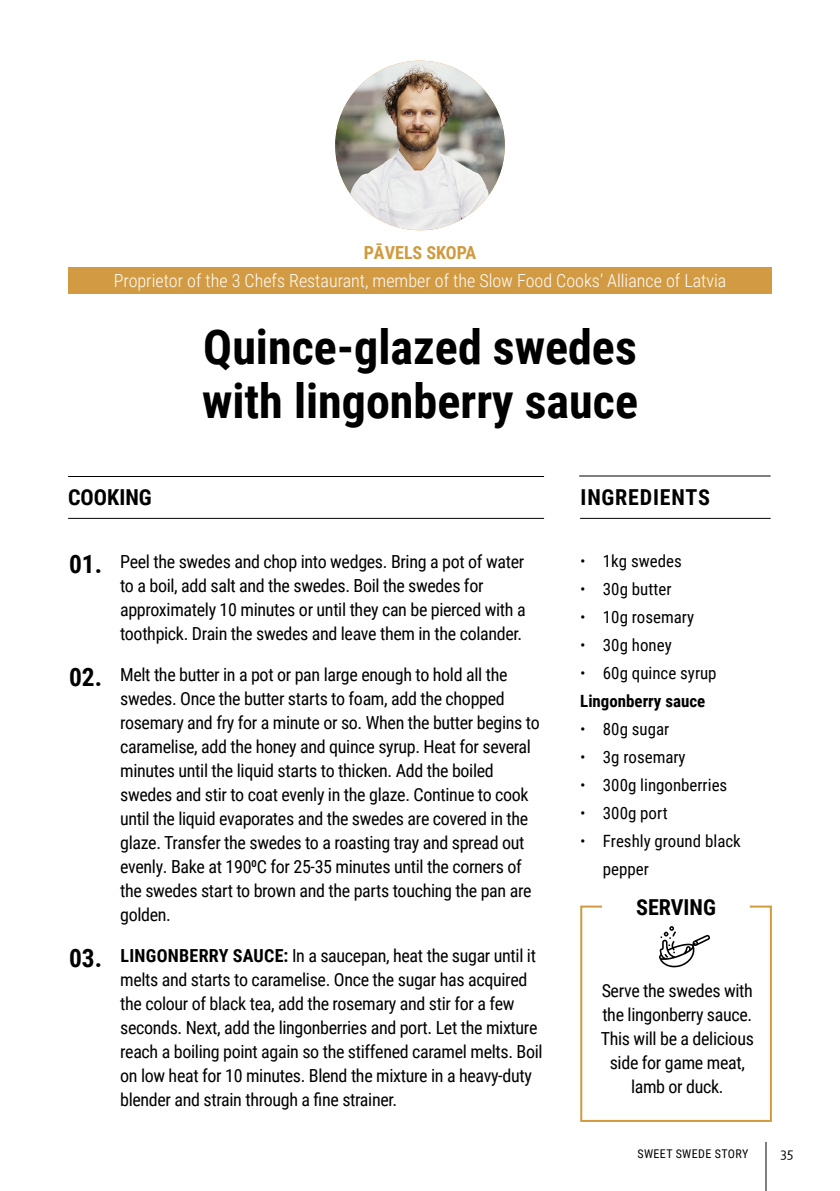
<style>
.page{position:relative;width:840px;height:1191px;background:#fff}
.page>*{position:absolute;margin:0;border:0;box-sizing:border-box;transform-origin:0 0}
.t1{font:700 48px/54px "Roboto Condensed";color:#000}
.t2{font:700 25.4px "Roboto Condensed";color:#000}
.t3{font:700 22px "Roboto Condensed";color:#000}
.t4{font:700 22px "Roboto Condensed";letter-spacing:.035em;color:#000}
.t5{font:18px/24px "Roboto Condensed";letter-spacing:-.02em;color:#000}
.t6{font:300 18px "Roboto Condensed";color:#fff}
.t7{font:700 18px "Roboto Condensed";color:#cf9b3e}
.t8{font:17px/28px "Roboto Condensed";color:#000}
.t9{font:700 17px/28px "Roboto Condensed";color:#000}
.t10{font:14px "Corbel";color:#000}
.t11{font:12px "Roboto Condensed";letter-spacing:.035em;color:#000}
.s1{font-weight:700}
.s2{font-weight:300}
.s3{font-weight:400}
</style>
<div class="page">
<hr style="left:765px;top:1142px;width:1px;height:49px;background:#000101">
<hr style="left:68px;top:518px;width:475px;height:1px;background:#000">
<hr style="left:68px;top:476px;width:475px;height:1px;background:#000">
<hr style="left:579px;top:518px;width:191px;height:1px;background:#000">
<hr style="left:579px;top:475px;width:191px;height:1px;background:#000">
<img style="left:335px;top:61px;width:169px;height:169px;border-radius:85px">
<svg style="left:580px;top:905px;width:192px;height:217px"></svg>
<div style="left:68px;top:267px;width:703px;height:27px;background:#d29b43"></div>
<p class="t7" style="left:363px;top:240px;width:114px">PĀVELS SKOPA</p>
<p class="t6" style="left:114px;top:268px;width:613px">Proprietor of the 3 Chefs Restaurant, member of the Slow Food Cooks’ Alliance of Latvia</p>
<h1 class="t1" style="left:202px;top:318px;width:437px">Quince-glazed swedes with lingonberry sauce</h1>
<p class="t3" style="left:68px;top:482px;width:85px">COOKING</p>
<p class="t4" style="left:580px;top:482px;width:131px">INGREDIENTS</p>
<h2 class="t2" style="left:69px;top:546px;width:35px">01.</h2>
<h2 class="t2" style="left:69px;top:659px;width:35px">02.</h2>
<h2 class="t2" style="left:69px;top:940px;width:35px">03.</h2>
<p class="t5" style="left:120px;top:548px;width:407px">Peel the swedes and chop into wedges. Bring a pot of water to a boil, add salt and the swedes. Boil the swedes for approximately 10 minutes or until they can be pierced with a toothpick. Drain the swedes and leave them in the colander.</p>
<p class="t5" style="left:120px;top:661px;width:421px">Melt the butter in a pot or pan large enough to hold all the swedes. Once the butter starts to foam, add the chopped rosemary and fry for a minute or so. When the butter begins to caramelise, add the honey and quince syrup. Heat for several minutes until the liquid starts to thicken. Add the boiled swedes and stir to coat evenly in the glaze. Continue to cook until the liquid evaporates and the swedes are covered in the glaze. Transfer the swedes to a roasting tray and spread out evenly. Bake at 190⁰C for 25-35 minutes until the corners of the swedes start to brown and the parts touching the pan are golden.</p>
<p class="t5" style="left:120px;top:942px;width:424px"><span class="s1">LINGONBERRY SAUCE:</span> In a saucepan, heat the sugar until it melts and starts to caramelise. Once the sugar has acquired the colour of black tea, add the rosemary and stir for a few seconds. Next, add the lingonberries and port. Let the mixture reach a boiling point again so the stiffened caramel melts. Boil on low heat for 10 minutes. Blend the mixture in a heavy-duty blender and strain through a fine strainer.</p>
<p class="t8" style="left:580px;top:546px;width:103px"><span class="s2">•</span> 1kg swedes</p>
<p class="t8" style="left:580px;top:574px;width:93px"><span class="s2">•</span> 30g butter</p>
<p class="t8" style="left:580px;top:602px;width:115px"><span class="s2">•</span> 10g rosemary</p>
<p class="t8" style="left:580px;top:630px;width:93px"><span class="s2">•</span> 30g honey</p>
<p class="t9" style="left:580px;top:658px;width:138px"><span class="s2">•</span> <span class="s3">60g quince syrup<br></span>Lingonberry sauce</p>
<p class="t8" style="left:580px;top:714px;width:91px"><span class="s2">•</span> 80g sugar</p>
<p class="t8" style="left:580px;top:742px;width:107px"><span class="s2">•</span> 3g rosemary</p>
<p class="t8" style="left:580px;top:770px;width:148px"><span class="s2">•</span> 300g lingonberries</p>
<p class="t8" style="left:580px;top:798px;width:89px"><span class="s2">•</span> 300g port</p>
<p class="t8" style="left:602px;top:826px;width:139px;text-indent:-23px"><span class="s2">•</span> Freshly ground black pepper</p>
<p class="t3" style="left:635px;top:891px;width:81px">SERVING</p>
<p class="t5" style="left:600px;top:978px;width:154px;text-align:center">Serve the swedes with the lingonberry sauce.<br>This will be a delicious side for game meat, lamb or duck.</p>
<p class="t11" style="left:637px;top:1145px;width:112px">SWEET SWEDE STORY</p>
<p class="t10" style="left:780px;top:1144px;width:15px">35</p>
</div>
